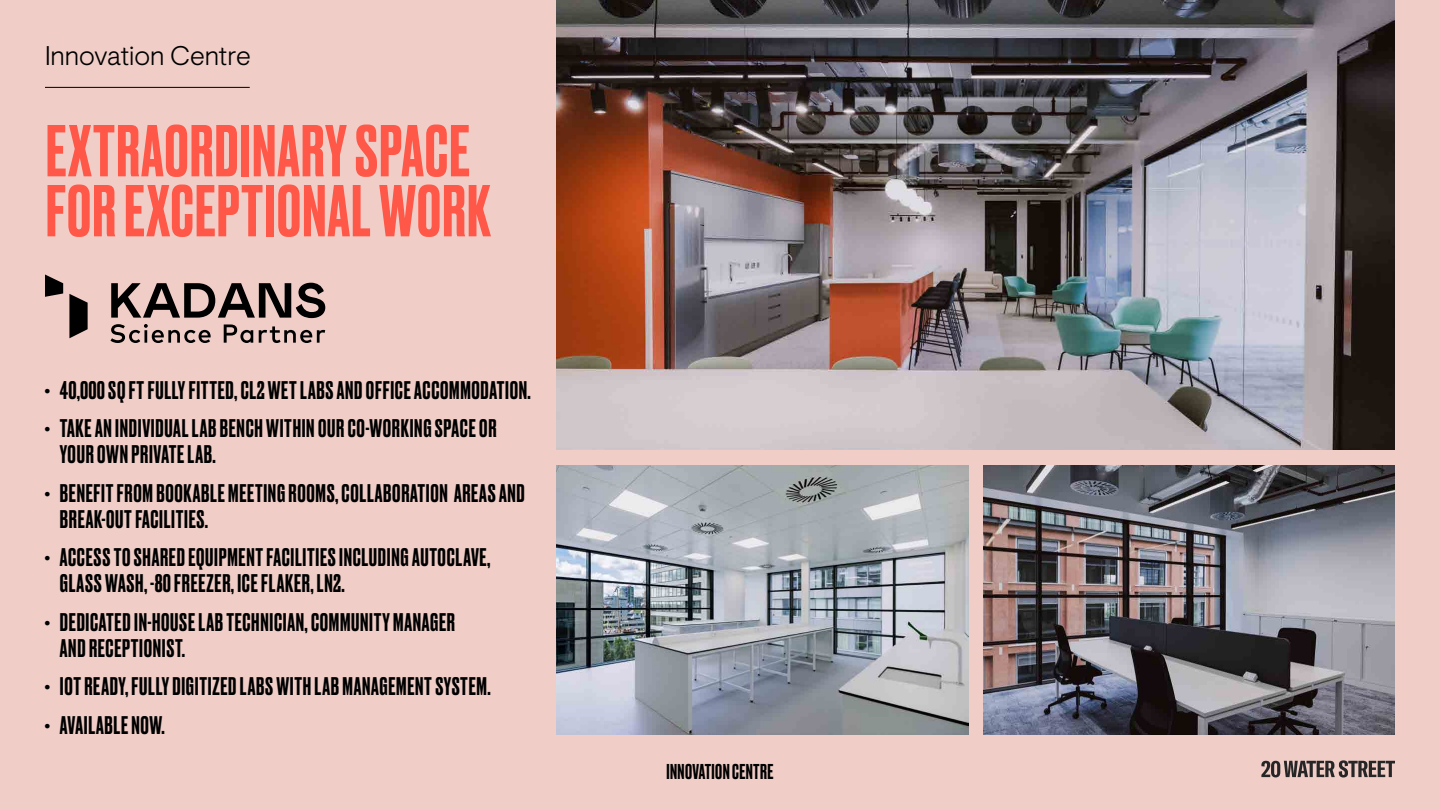
<style>
.page{position:relative;width:1440px;height:810px;background:#f0cec7}
.page>*{position:absolute;margin:0;border:0;box-sizing:border-box;transform-origin:0 0}
.yetouQParagraph_Style_2{font:500 69px "Druk";letter-spacing:.02em;color:#ff5748}
.Heading{font:300 27px "Visuelt";color:#000}
.yetouQParagraph_Style_2-2{font:500 24px/26px "Druk";letter-spacing:.03em;color:#000}
.Paragraph_Style_1{font:500 20.23px "Druk";letter-spacing:.02em;color:#000}
</style>
<div class="page">
<hr style="left:45px;top:87px;width:205px;height:1px;background:#000">
<img style="left:557px;top:0;width:838px;height:450px">
<img style="left:557px;top:465px;width:411px;height:270px">
<img style="left:983px;top:465px;width:412px;height:270px">
<svg style="left:111px;top:283px;width:214px;height:35px"></svg>
<svg style="left:110px;top:324px;width:101px;height:19px"></svg>
<svg style="left:224px;top:324px;width:29px;height:19px"></svg>
<svg style="left:259px;top:326px;width:66px;height:17px"></svg>
<svg style="left:45px;top:275px;width:18px;height:22px"></svg>
<svg style="left:69px;top:294px;width:19px;height:44px"></svg>
<svg style="left:1261px;top:760px;width:134px;height:17px"></svg>
<p class="Heading" style="left:45px;top:40px;width:207px">Innovation Centre</p>
<p class="yetouQParagraph_Style_2" style="left:46px;top:104px;width:425px">EXTRAORDINARY SPACE</p>
<p class="yetouQParagraph_Style_2" style="left:46px;top:164px;width:446px">FOR EXCEPTIONAL WORK</p>
<p class="yetouQParagraph_Style_2-2" style="left:45px;top:376px;width:488px">• 40,000 SQ FT FULLY FITTED, CL2 WET LABS AND OFFICE ACCOMMODATION.</p>
<p class="yetouQParagraph_Style_2-2" style="left:60px;top:414px;width:438px;text-indent:-15px">• TAKE AN INDIVIDUAL LAB BENCH WITHIN OUR CO-WORKING SPACE OR<br>YOUR OWN PRIVATE LAB.</p>
<p class="yetouQParagraph_Style_2-2" style="left:60px;top:479px;width:467px;text-indent:-15px">• BENEFIT FROM BOOKABLE MEETING ROOMS, COLLABORATION AREAS AND<br>BREAK-OUT FACILITIES.</p>
<p class="yetouQParagraph_Style_2-2" style="left:60px;top:543px;width:432px;text-indent:-15px">• ACCESS TO SHARED EQUIPMENT FACILITIES INCLUDING AUTOCLAVE,<br>GLASS WASH, -80 FREEZER, ICE FLAKER, LN2.</p>
<p class="yetouQParagraph_Style_2-2" style="left:60px;top:608px;width:397px;text-indent:-15px">• DEDICATED IN-HOUSE LAB TECHNICIAN, COMMUNITY MANAGER<br>AND RECEPTIONIST.</p>
<p class="yetouQParagraph_Style_2-2" style="left:45px;top:672px;width:447px">• IOT READY, FULLY DIGITIZED LABS WITH LAB MANAGEMENT SYSTEM.</p>
<p class="yetouQParagraph_Style_2-2" style="left:45px;top:711px;width:121px">• AVAILABLE NOW.</p>
<p class="Paragraph_Style_1" style="left:667px;top:758px;width:108px">INNOVATION CENTRE</p>
</div>
